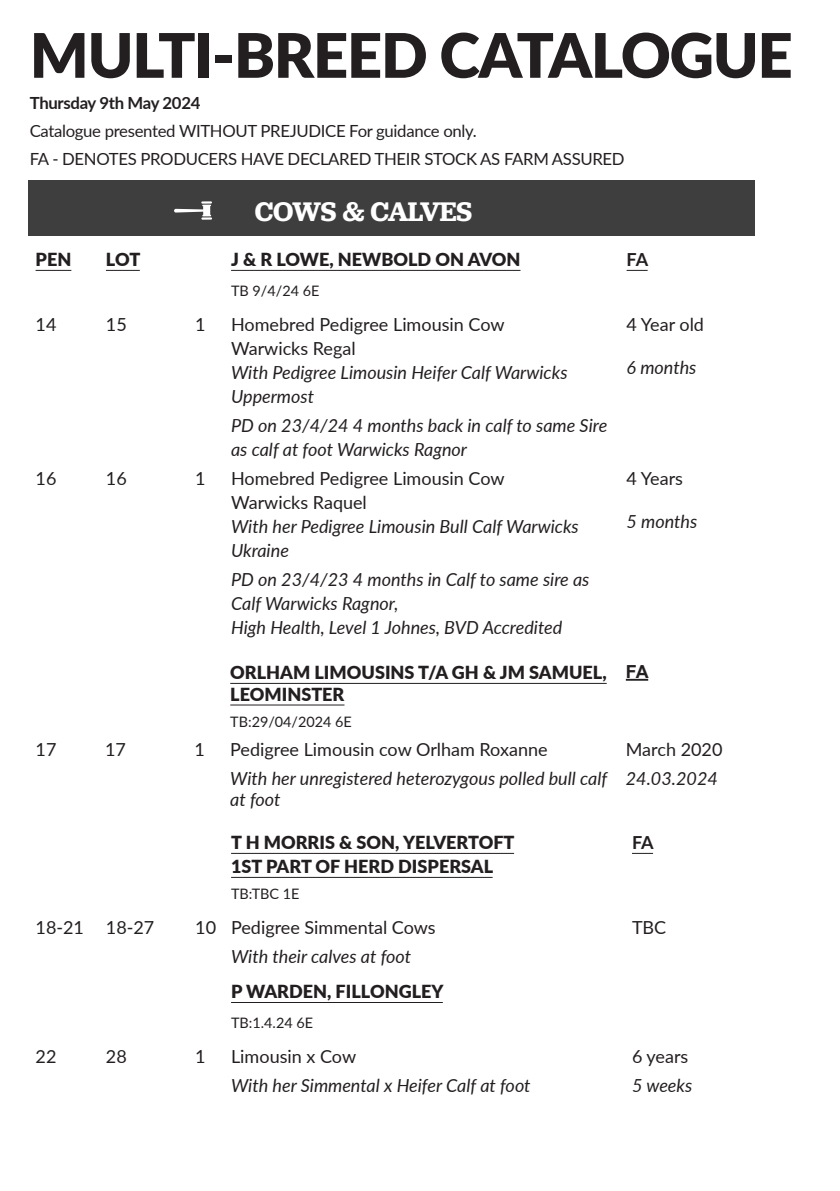
<style>
.page{position:relative;width:840px;height:1191px;background:#fff}
.page>*{position:absolute;margin:0;border:0;box-sizing:border-box;transform-origin:0 0}
.t1{font:900 61.4px "Lato";letter-spacing:-.02em;color:#231f20}
.t2{font:600 28px "Jubilat";letter-spacing:-.03em;color:#fff}
.t3{font:italic 18px/24px "Lato";color:#231f20}
.t4{font:18px "Lato";color:#231f20}
.t5{font:900 18px "Lato";color:#231f20}
.t6{font:700 18px "Lato";color:#231f20}
.t7{font:700 18px "Arial";color:#231f20}
.t8{font:16.8px "Lato";letter-spacing:-.02em;color:#231f20}
.t9{font:700 16.8px "Lato";letter-spacing:-.02em;color:#231f20}
.t10{font:14.4px "Lato";color:#231f20}
</style>
<div class="page">
<div style="left:28px;top:181px;width:726px;height:55px;background:#3e3e3f"></div>
<svg style="left:174px;top:201px;width:38px;height:19px"></svg>
<hr style="left:36px;top:270px;width:35px;height:1px;background:#231f20">
<hr style="left:106px;top:270px;width:34px;height:1px;background:#231f20">
<hr style="left:231px;top:270px;width:289px;height:1px;background:#231f20">
<svg style="left:626px;top:270px;width:21px;height:1px"></svg>
<hr style="left:230px;top:683px;width:376px;height:1px;background:#231f20">
<hr style="left:230px;top:704px;width:114px;height:1px;background:#231f20">
<svg style="left:625px;top:679px;width:22px;height:1px"></svg>
<hr style="left:231px;top:853px;width:283px;height:1px;background:#231f20">
<hr style="left:231px;top:877px;width:261px;height:1px;background:#231f20">
<svg style="left:632px;top:853px;width:20px;height:1px"></svg>
<hr style="left:231px;top:1002px;width:211px;height:1px;background:#231f20">
<p class="t1" style="left:30px;top:9px;width:764px">MULTI-BREED CATALOGUE</p>
<p class="t9" style="left:30px;top:91px;width:172px">Thursday 9th May 2024</p>
<p class="t8" style="left:30px;top:119px;width:448px">Catalogue presented WITHOUT PREJUDICE For guidance only.</p>
<p class="t8" style="left:30px;top:147px;width:596px">FA - DENOTES PRODUCERS HAVE DECLARED THEIR STOCK AS FARM ASSURED</p>
<p class="t2" style="left:255px;top:194px;width:219px">COWS &amp; CALVES</p>
<p class="t5" style="left:36px;top:246px;width:37px">PEN</p>
<p class="t5" style="left:106px;top:246px;width:36px">LOT</p>
<p class="t5" style="left:231px;top:246px;width:291px">J &amp; R LOWE, NEWBOLD ON AVON</p>
<p class="t6" style="left:626px;top:246px;width:23px">FA</p>
<p class="t10" style="left:231px;top:280px;width:90px">TB 9/4/24 6E</p>
<p class="t4" style="left:36px;top:312px;width:22px">14</p>
<p class="t4" style="left:106px;top:312px;width:22px">15</p>
<p class="t4" style="left:195px;top:312px;width:12px">1</p>
<p class="t4" style="left:231px;top:312px;width:275px">Homebred Pedigree Limousin Cow</p>
<p class="t4" style="left:231px;top:336px;width:126px">Warwicks Regal</p>
<p class="t3" style="left:231px;top:360px;width:338px">With Pedigree Limousin Heifer Calf Warwicks<br>Uppermost</p>
<p class="t4" style="left:626px;top:312px;width:79px">4 Year old</p>
<p class="t3" style="left:626px;top:355px;width:71px">6 months</p>
<p class="t3" style="left:231px;top:413px;width:377px">PD on 23/4/24 4 months back in calf to same Sire as calf at foot Warwicks Ragnor</p>
<p class="t4" style="left:36px;top:465px;width:22px">16</p>
<p class="t4" style="left:106px;top:465px;width:22px">16</p>
<p class="t4" style="left:195px;top:465px;width:12px">1</p>
<p class="t4" style="left:231px;top:465px;width:275px">Homebred Pedigree Limousin Cow</p>
<p class="t4" style="left:231px;top:489px;width:137px">Warwicks Raquel</p>
<p class="t3" style="left:231px;top:514px;width:349px">With her Pedigree Limousin Bull Calf Warwicks<br>Ukraine</p>
<p class="t3" style="left:231px;top:566px;width:359px">PD on 23/4/23 4 months in Calf to same sire as<br>Calf Warwicks Ragnor,</p>
<p class="t3" style="left:231px;top:614px;width:333px">High Health, Level 1 Johnes, BVD Accredited</p>
<p class="t5" style="left:230px;top:659px;width:378px">ORLHAM LIMOUSINS T/A GH &amp; JM SAMUEL,</p>
<p class="t5" style="left:230px;top:680px;width:116px">LEOMINSTER</p>
<p class="t10" style="left:230px;top:711px;width:123px">TB:29/04/2024 6E</p>
<p class="t4" style="left:626px;top:465px;width:58px">4 Years</p>
<p class="t3" style="left:626px;top:509px;width:72px">5 months</p>
<p class="t7" style="left:625px;top:659px;width:25px">FA</p>
<p class="t4" style="left:36px;top:736px;width:22px">17</p>
<p class="t4" style="left:105px;top:736px;width:22px">17</p>
<p class="t4" style="left:194px;top:736px;width:12px">1</p>
<p class="t4" style="left:230px;top:736px;width:319px">Pedigree Limousin cow Orlham Roxanne</p>
<p class="t4" style="left:625px;top:736px;width:98px">March 2020</p>
<p class="t3" style="left:230px;top:766px;width:378px;line-height:21.6px">With her unregistered heterozygous polled bull calf at foot</p>
<p class="t3" style="left:625px;top:765px;width:93px">24.03.2024</p>
<p class="t5" style="left:231px;top:829px;width:285px">T H MORRIS &amp; SON, YELVERTOFT</p>
<p class="t5" style="left:231px;top:853px;width:263px">1ST PART OF HERD DISPERSAL</p>
<p class="t6" style="left:631px;top:829px;width:23px">FA</p>
<p class="t10" style="left:231px;top:883px;width:70px">TB:TBC 1E</p>
<p class="t4" style="left:36px;top:915px;width:50px">18-21</p>
<p class="t4" style="left:106px;top:915px;width:50px">18-27</p>
<p class="t4" style="left:195px;top:915px;width:22px">10</p>
<p class="t4" style="left:231px;top:915px;width:206px">Pedigree Simmental Cows</p>
<p class="t4" style="left:631px;top:915px;width:36px">TBC</p>
<p class="t3" style="left:231px;top:944px;width:181px">With their calves at foot</p>
<p class="t5" style="left:231px;top:978px;width:214px">P WARDEN, FILLONGLEY</p>
<p class="t10" style="left:231px;top:1012px;width:83px">TB:1.4.24 6E</p>
<p class="t4" style="left:36px;top:1043px;width:22px">22</p>
<p class="t4" style="left:106px;top:1043px;width:22px">28</p>
<p class="t4" style="left:195px;top:1043px;width:12px">1</p>
<p class="t4" style="left:231px;top:1043px;width:126px">Limousin x Cow</p>
<p class="t4" style="left:631px;top:1043px;width:58px">6 years</p>
<p class="t3" style="left:231px;top:1072px;width:301px">With her Simmental x Heifer Calf at foot</p>
<p class="t3" style="left:631px;top:1072px;width:62px">5 weeks</p>
</div>
